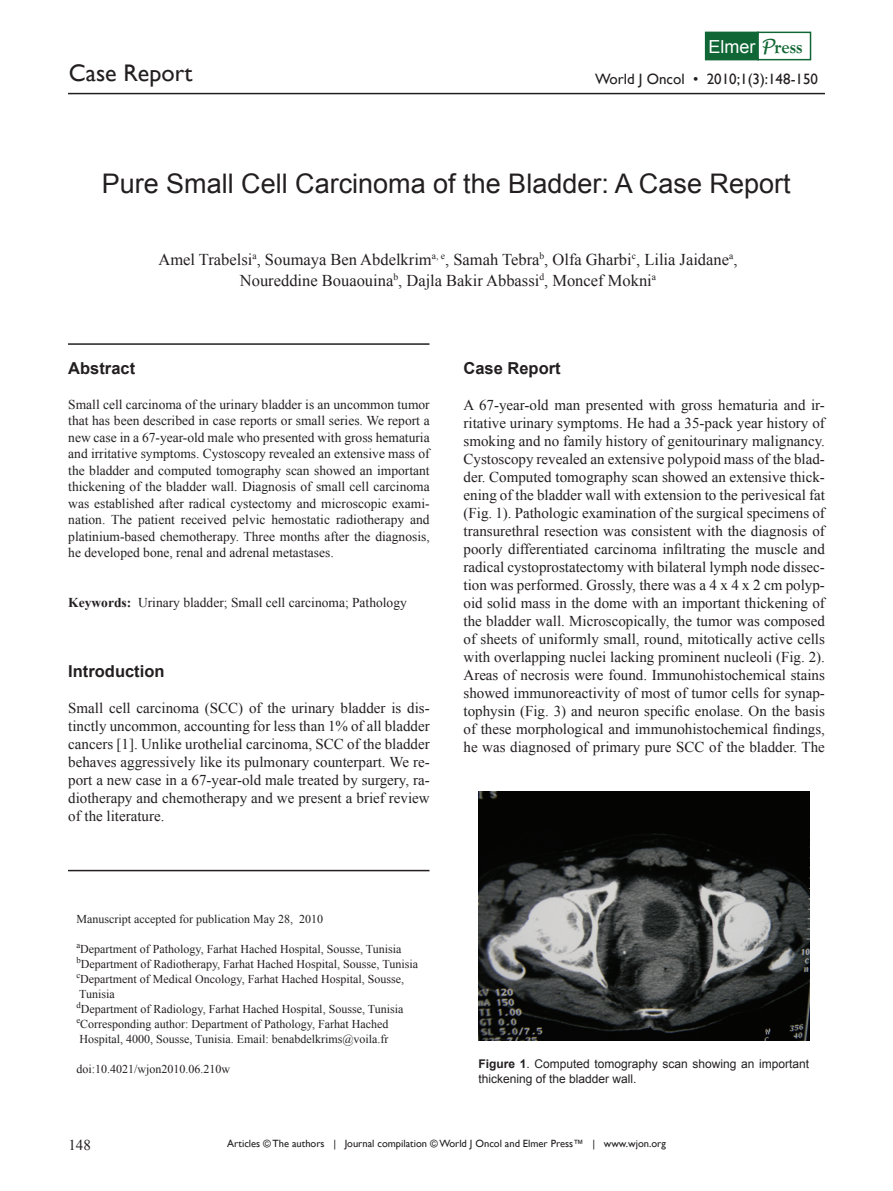
<style>
.page{position:relative;width:893px;height:1191px;background:#fff}
.page>*{position:absolute;margin:0;border:0;box-sizing:border-box;transform-origin:0 0}
.t1{font:27px "Arial";color:#231f20}
.t2{font:24px "Gill Sans";color:#231f20}
.t3{font:18px "Arial";color:#fff}
.t4{font:16.5px/21px "Times New Roman";color:#231f20;text-align:center}
.t5{font:700 16.5px "Arial";color:#231f20}
.t6{font:15px/18px "Times New Roman";color:#231f20;text-align:justify}
.t7{font:15px "Gill Sans";color:#231f20}
.t8{font:13.5px/16.5px "Times New Roman";color:#231f20;text-align:justify}
.t9{font:12px/15px "Times New Roman";color:#231f20}
.t10{font:12px/15px "Arial";color:#231f20}
.t11{font:10.5px "Gill Sans";color:#231f20}
.s1{font-family:"Lucida Handwriting";font-style:italic;font-size:19.5px;color:#136735}
.s2{font-family:"Goudy Old Style T";font-weight:700;font-size:19.5px;color:#136735}
.s3{font-weight:700}
</style>
<div class="page">
<div style="left:705px;top:32px;width:54px;height:28px;background:#106635"></div>
<div style="left:757px;top:32px;width:54px;height:28px;background:#fff;border:2px solid #106635"></div>
<div style="left:706px;top:40px;width:52px;height:16px;background:#106635"></div>
<hr style="left:68px;top:93px;width:757px;height:1px;background:#231f20">
<hr style="left:68px;top:343px;width:361px;height:2px;background:#231f20">
<hr style="left:68px;top:870px;width:361px;height:1px;background:#231f20">
<img style="left:478px;top:791px;width:331px;height:249px">
<p class="t3" style="left:708px;top:35px;width:96px">Elmer <span class="s1">P</span><span class="s2">ress</span></p>
<h2 class="t2" style="left:69px;top:59px;width:125px">Case Report</h2>
<p class="t7" style="left:595px;top:70px;width:224px">World J Oncol • 2010;1(3):148-150</p>
<h1 class="t1" style="left:102px;top:166px;width:690px">Pure Small Cell Carcinoma of the Bladder: A Case Report</h1>
<p class="t4" style="left:158px;top:248px;width:580px">Amel Trabelsi<sup>a</sup>, Soumaya Ben Abdelkrim<sup>a,</sup> <sup>e</sup>, Samah Tebra<sup>b</sup>, Olfa Gharbi<sup>c</sup>, Lilia Jaidane<sup>a</sup>,<br>Noureddine Bouaouina<sup>b</sup>, Dajla Bakir Abbassi<sup>d</sup>, Moncef Mokni<sup>a</sup></p>
<p class="t5" style="left:68px;top:357px;width:68px">Abstract</p>
<p class="t8" style="left:68px;top:396px;width:363px">Small cell carcinoma of the urinary bladder is an uncommon tumor that has been described in case reports or small series. We report a new case in a 67-year-old male who presented with gross hematuria and irritative symptoms. Cystoscopy revealed an extensive mass of the bladder and computed tomography scan showed an important thickening of the bladder wall. Diagnosis of small cell carcinoma was established after radical cystectomy and microscopic exami&shy;nation. The patient received pelvic hemostatic radiotherapy and platinium-based chemotherapy. Three months after the diagnosis, he developed bone, renal and adrenal metastases.</p>
<p class="t8" style="left:68px;top:594px;width:340px"><span class="s3">Keywords:</span> Urinary bladder; Small cell carcinoma; Pathology</p>
<p class="t5" style="left:68px;top:660px;width:98px">Introduction</p>
<p class="t6" style="left:68px;top:699px;width:363px">Small cell carcinoma (SCC) of the urinary bladder is dis&shy;tinctly uncommon, accounting for less than 1% of all bladder cancers [1]. Unlike urothelial carcinoma, SCC of the bladder behaves aggressively like its pulmonary counterpart. We re&shy;port a new case in a 67-year-old male treated by surgery, ra&shy;diotherapy and chemotherapy and we present a brief review of the literature.</p>
<p class="t5" style="left:463px;top:357px;width:99px">Case Report</p>
<p class="t6" style="left:463px;top:396px;width:363px">A 67-year-old man presented with gross hematuria and ir&shy;ritative urinary symptoms. He had a 35-pack year history of smoking and no family history of genitourinary malignancy.<br>Cystoscopy revealed an extensive polypoid mass of the blad&shy;der. Computed tomography scan showed an extensive thick&shy;ening of the bladder wall with extension to the perivesical fat (Fig. 1). Pathologic examination of the surgical specimens of transurethral resection was consistent with the diagnosis of poorly differentiated carcinoma infiltrating the muscle and radical cystoprostatectomy with bilateral lymph node dissec&shy;tion was performed. Grossly, there was a 4 x 4 x 2 cm polyp&shy;oid solid mass in the dome with an important thickening of the bladder wall. Microscopically, the tumor was composed of sheets of uniformly small, round, mitotically active cells with overlapping nuclei lacking prominent nucleoli (Fig. 2).<br>Areas of necrosis were found. Immunohistochemical stains showed immunoreactivity of most of tumor cells for synap&shy;tophysin (Fig. 3) and neuron specific enolase. On the basis of these morphological and immunohistochemical findings, he was diagnosed of primary pure SCC of the bladder. The</p>
<p class="t9" style="left:76px;top:911px;width:248px">Manuscript accepted for publication May 28, 2010</p>
<p class="t9" style="left:76px;top:941px;width:343px"><sup>a</sup>Department of Pathology, Farhat Hached Hospital, Sousse, Tunisia <sup>b</sup>Department of Radiotherapy, Farhat Hached Hospital, Sousse, Tunisia <sup>c</sup>Department of Medical Oncology, Farhat Hached Hospital, Sousse, Tunisia<br><sup>d</sup>Department of Radiology, Farhat Hached Hospital, Sousse, Tunisia <sup>e</sup>Corresponding author: Department of Pathology, Farhat Hached Hospital, 4000, Sousse, Tunisia. Email: benabdelkrims@voila.fr</p>
<p class="t9" style="left:76px;top:1061px;width:155px">doi:10.4021/wjon2010.06.210w</p>
<p class="t10" style="left:478px;top:1057px;width:332px"><span class="s3">Figure 1</span>. Computed tomography scan showing an important thickening of the bladder wall.</p>
<p class="t6" style="left:68px;top:1135px;width:24px">148</p>
<p class="t11" style="left:227px;top:1137px;width:440px">Articles © The authors | Journal compilation © World J Oncol and Elmer Press™ | www.wjon.org</p>
</div>
